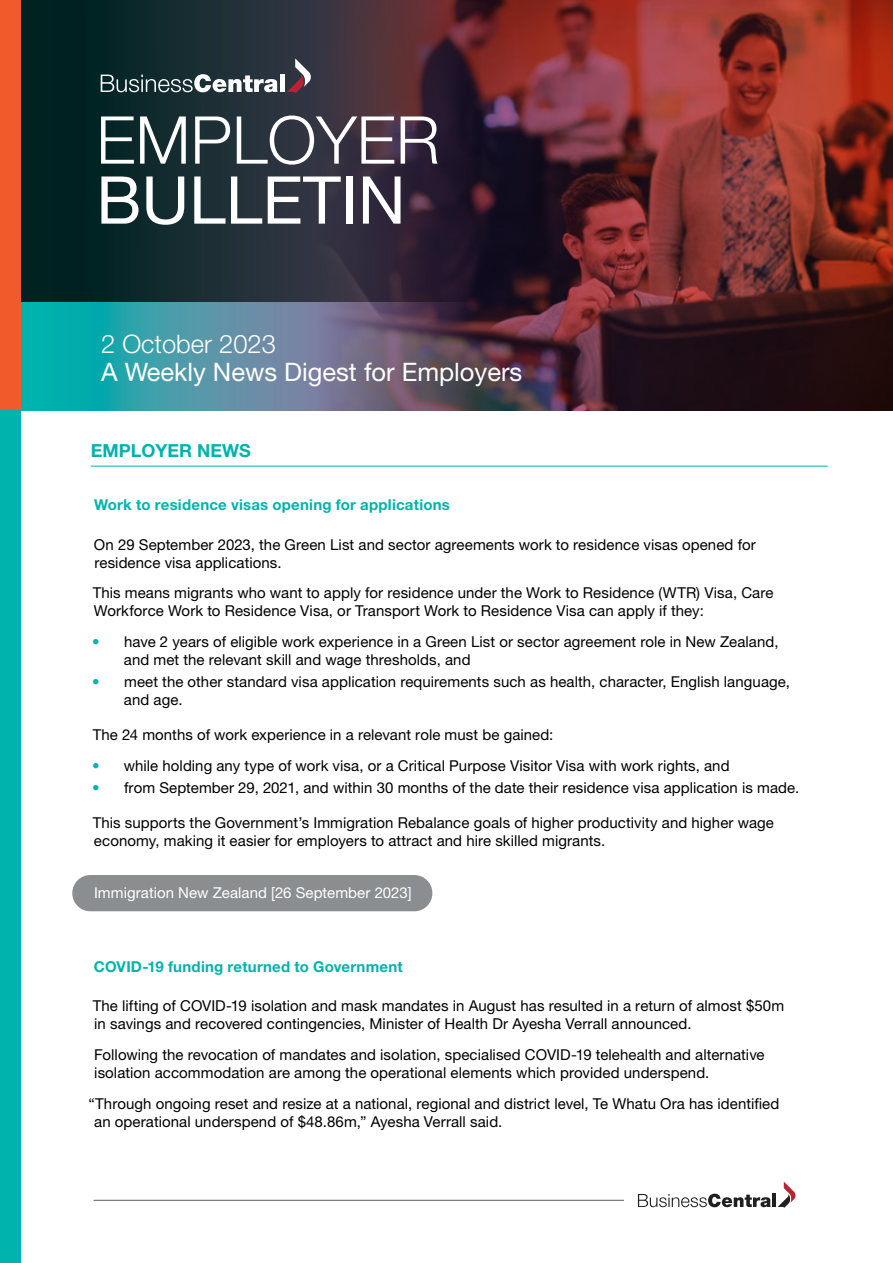
<style>
.page{position:relative;width:893px;height:1263px;background:#fff}
.page>*{position:absolute;margin:0;border:0;box-sizing:border-box;transform-origin:0 0}
.t1{font:300 66px "Helvetica Neue LT Pro";color:#fff}
.t2{font:66px "Helvetica Neue LT Pro";color:#fff}
.t3{font:25.5px "Helvetica Neue LT Pro";color:#fff}
.t4{font:300 25.5px "Helvetica Neue LT Pro";color:#fff}
.t5{font:700 18px "Helvetica Neue LT Pro";color:#00b3ad}
.t6{font:15px/18px "Helvetica Neue LT Pro";letter-spacing:.005em;color:#000}
.t7{font:700 15px "Helvetica Neue LT Pro";letter-spacing:.015em;color:#00b3ad}
.t8{font:15px "Helvetica Neue LT Pro";letter-spacing:.005em;color:#fff}
.s1{color:#00b3ad}
</style>
<div class="page">
<img style="left:21px;top:0;width:872px;height:410px">
<svg style="left:101px;top:74px;width:177px;height:18px"></svg>
<div style="left:280px;top:75px;width:5px;height:17px;background:#fff"></div>
<svg style="left:287px;top:58px;width:25px;height:36px"></svg>
<div style="left:72px;top:875px;width:360px;height:36px;background:#8b8e90;border-radius:18px"></div>
<div style="left:0;top:409px;width:21px;height:854px;background:#00b3ad"></div>
<div style="left:0;top:0;width:21px;height:410px;background:#f15a2a"></div>
<hr style="left:91px;top:466px;width:737px;height:1px;background:#00b3ad">
<hr style="left:94px;top:1200px;width:530px;height:1px;background:#5c5b63">
<svg style="left:638px;top:1194px;width:133px;height:13px"></svg>
<hr style="left:772px;top:1194px;width:4px;height:13px;background:#231f20">
<svg style="left:778px;top:1181px;width:18px;height:27px"></svg>
<h1 class="t1" style="left:96px;top:100px;width:345px">EMPLOYER</h1>
<h1 class="t2" style="left:96px;top:159px;width:311px">BULLETIN</h1>
<h2 class="t4" style="left:101px;top:328px;width:176px">2 October 2023</h2>
<h2 class="t3" style="left:101px;top:356px;width:423px">A Weekly News Digest for Employers</h2>
<p class="t5" style="left:91px;top:440px;width:162px">EMPLOYER NEWS</p>
<p class="t7" style="left:94px;top:496px;width:357px">Work to residence visas opening for applications</p>
<p class="t6" style="left:94px;top:535px;width:663px">On 29 September 2023, the Green List and sector agreements work to residence visas opened for residence visa applications.</p>
<p class="t6" style="left:93px;top:584px;width:682px">This means migrants who want to apply for residence under the Work to Residence (WTR) Visa, Care<br>Workforce Work to Residence Visa, or Transport Work to Residence Visa can apply if they:</p>
<p class="t6" style="left:124px;top:632px;width:656px;text-indent:-32px"><span class="s1">•</span> have 2 years of eligible work experience in a Green List or sector agreement role in New Zealand, and met the relevant skill and wage thresholds, and</p>
<p class="t6" style="left:124px;top:673px;width:667px;text-indent:-32px"><span class="s1">•</span> meet the other standard visa application requirements such as health, character, English language, and age.</p>
<p class="t6" style="left:93px;top:726px;width:462px">The 24 months of work experience in a relevant role must be gained:</p>
<p class="t6" style="left:92px;top:756px;width:639px"><span class="s1">•</span> while holding any type of work visa, or a Critical Purpose Visitor Visa with work rights, and</p>
<p class="t6" style="left:92px;top:779px;width:709px"><span class="s1">•</span> from September 29, 2021, and within 30 months of the date their residence visa application is made.</p>
<p class="t6" style="left:93px;top:814px;width:683px">This supports the Government’s Immigration Rebalance goals of higher productivity and higher wage economy, making it easier for employers to attract and hire skilled migrants.</p>
<p class="t8" style="left:94px;top:884px;width:319px">Immigration New Zealand [26 September 2023]</p>
<p class="t7" style="left:94px;top:957px;width:310px">COVID-19 funding returned to Government</p>
<p class="t6" style="left:93px;top:996px;width:693px">The lifting of COVID-19 isolation and mask mandates in August has resulted in a return of almost $50m in savings and recovered contingencies, Minister of Health Dr Ayesha Verrall announced.</p>
<p class="t6" style="left:94px;top:1045px;width:672px">Following the revocation of mandates and isolation, specialised COVID-19 telehealth and alternative isolation accommodation are among the operational elements which provided underspend.</p>
<p class="t6" style="left:94px;top:1094px;width:687px;text-indent:-6px">“Through ongoing reset and resize at a national, regional and district level, Te Whatu Ora has identified an operational underspend of $48.86m,” Ayesha Verrall said.</p>
</div>
